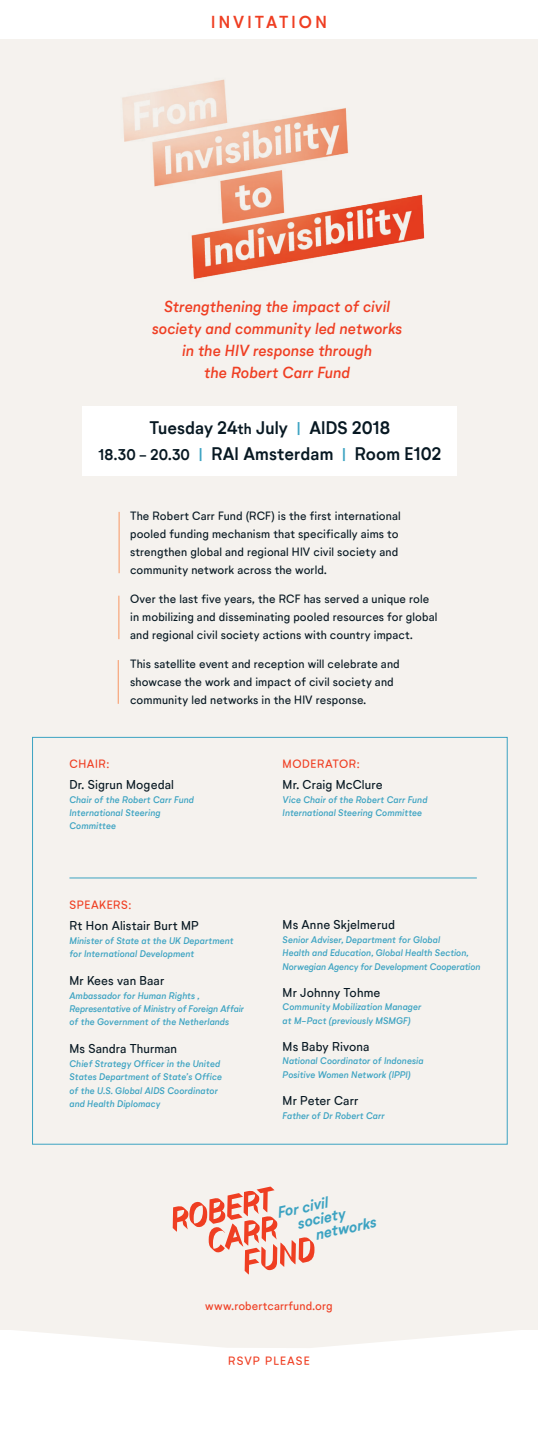
<style>
.page{position:relative;width:538px;height:1438px;background:#fff}
.page>*{position:absolute;margin:0;border:0;box-sizing:border-box;transform-origin:0 0}
.Basis_8_5{font:600 17px "Neutrif Studio";letter-spacing:.005em;color:#071822}
.Basis_8_5-2{font:600 16.25px "Neutrif Studio";letter-spacing:.195em;color:#ef3e22}
.Basis_8_5-3{font:italic 500 15px "Neutrif Studio";letter-spacing:.005em;color:#ef3e22}
.t1{font:italic 700 14.69px "Neutrif Studio";color:#3ca3c2}
.Basis_speakers{font:12px "Neutrif Studio";letter-spacing:.01em;color:#071822}
.Klein_1{font:12px "Neutrif Studio";letter-spacing:.01em;color:#071822}
.Tussenkop_10_-_semi{font:11.25px/18px "Neutrif Studio";letter-spacing:.01em;color:#071822}
.Basis_speakers-2{font:11.25px "Neutrif Studio";letter-spacing:.015em;color:#ef3e22}
.Klein_1-2{font:11.25px "Neutrif Studio";letter-spacing:.045em;color:#ef3e22}
.SPEAKERS_Kop{font:11.25px "Neutrif Studio";letter-spacing:.055em;color:#ef3e22}
.Basis_speakers-3{font:11.25px "Neutrif Studio";letter-spacing:.095em;color:#ef3e22}
.Klein_1-3{font:italic 500 9px/13px "Neutrif Studio";letter-spacing:.01em;color:#3ca3c2}
.s1{font-size:14.56px}
.s2{font-size:14.56px;color:#3ca3c2}
</style>
<div class="page">
<div style="left:0;top:39px;width:538px;height:1290px;background:#f5f2ee"></div>
<div style="left:82px;top:405px;width:375px;height:70px;background:#fff"></div>
<svg style="left:173px;top:1186px;width:141px;height:88px"></svg>
<div style="left:32px;top:737px;width:475px;height:407px;background:#f5f2ee;border:1px solid #3ca3c2"></div>
<hr style="left:69px;top:877px;width:407px;height:1px;background:#3ca3c2">
<svg style="left:0;top:1329px;width:538px;height:19px"></svg>
<hr style="left:118px;top:512px;width:2px;height:61px;background:#f8a87e">
<hr style="left:118px;top:595px;width:1px;height:44px;background:#f8a87e">
<hr style="left:118px;top:660px;width:1px;height:44px;background:#f8a87e">
<img style="left:122px;top:79px;width:303px;height:200px">
<p class="Basis_8_5-2" style="left:211px;top:12px;width:117px">INVITATION</p>
<p class="Basis_8_5-3" style="left:164px;top:298px;width:227px">Strengthening the impact of civil</p>
<p class="Basis_8_5-3" style="left:152px;top:319px;width:251px">society and community led networks</p>
<p class="Basis_8_5-3" style="left:182px;top:341px;width:191px">in the HIV response through</p>
<p class="Basis_8_5-3" style="left:204px;top:363px;width:147px">the Robert Carr Fund</p>
<p class="Basis_8_5" style="left:149px;top:418px;width:242px">Tuesday 24<span class="s1">th</span> July <span class="s2">|</span> AIDS 2018</p>
<p class="Basis_8_5" style="left:99px;top:443px;width:344px"><span class="s1">18.30 - 20.30</span> <span class="s2">|</span> RAI Amsterdam <span class="s2">|</span> Room E102</p>
<p class="Tussenkop_10_-_semi" style="left:130px;top:507px;width:272px">The Robert Carr Fund (RCF) is the first international</p>
<p class="Tussenkop_10_-_semi" style="left:130px;top:525px;width:270px">pooled funding mechanism that specifically aims to</p>
<p class="Tussenkop_10_-_semi" style="left:130px;top:543px;width:269px">strengthen global and regional HIV civil society and</p>
<p class="Tussenkop_10_-_semi" style="left:130px;top:561px;width:198px">community network across the world.</p>
<p class="Tussenkop_10_-_semi" style="left:130px;top:590px;width:300px">Over the last five years, the RCF has served a unique role</p>
<p class="Tussenkop_10_-_semi" style="left:130px;top:608px;width:309px">in mobilizing and disseminating pooled resources for global and regional civil society actions with country impact.</p>
<p class="Tussenkop_10_-_semi" style="left:130px;top:655px;width:271px">This satellite event and reception will celebrate and</p>
<p class="Tussenkop_10_-_semi" style="left:130px;top:673px;width:265px">showcase the work and impact of civil society and</p>
<p class="Tussenkop_10_-_semi" style="left:130px;top:691px;width:238px">community led networks in the HIV response.</p>
<p class="Klein_1-2" style="left:69px;top:757px;width:42px">CHAIR:</p>
<p class="Klein_1" style="left:69px;top:777px;width:106px">Dr. Sigrun Mogedal</p>
<p class="Klein_1-3" style="left:69px;top:793px;width:126px">Chair of the Robert Carr Fund<br>International Steering<br>Committee</p>
<p class="Klein_1-2" style="left:69px;top:898px;width:64px">SPEAKERS:</p>
<p class="Klein_1" style="left:69px;top:918px;width:131px">Rt Hon Alistair Burt MP</p>
<p class="Klein_1-3" style="left:69px;top:934px;width:165px">Minister of State at the UK Department for International Development</p>
<p class="Klein_1" style="left:69px;top:973px;width:96px">Mr Kees van Baar</p>
<p class="Klein_1-3" style="left:69px;top:989px;width:176px;line-height:13.2px">Ambassador for Human Rights ,<br>Representative of Ministry of Foreign Affair of the Government of the Netherlands</p>
<p class="Klein_1" style="left:69px;top:1041px;width:109px">Ms Sandra Thurman</p>
<p class="Klein_1-3" style="left:69px;top:1057px;width:154px;line-height:13.2px">Chief Strategy Officer in the United<br>States Department of State’s Office of the U.S. Global AIDS Coordinator and Health Diplomacy</p>
<p class="SPEAKERS_Kop" style="left:282px;top:757px;width:79px">MODERATOR:</p>
<p class="Basis_speakers" style="left:282px;top:778px;width:101px">Mr. Craig McClure</p>
<p class="Klein_1-3" style="left:282px;top:793px;width:146px">Vice Chair of the Robert Carr Fund</p>
<p class="Klein_1-3" style="left:282px;top:806px;width:141px">International Steering Committee</p>
<p class="Basis_speakers" style="left:282px;top:918px;width:114px">Ms Anne Skjelmerud</p>
<p class="Klein_1-3" style="left:282px;top:933px;width:159px">Senior Adviser, Department for Global</p>
<p class="Klein_1-3" style="left:282px;top:947px;width:187px">Health and Education, Global Health Section,</p>
<p class="Klein_1-3" style="left:282px;top:960px;width:199px">Norwegian Agency for Development Cooperation</p>
<p class="Basis_speakers" style="left:282px;top:985px;width:99px">Mr Johnny Tohme</p>
<p class="Klein_1-3" style="left:282px;top:1001px;width:140px">Community Mobilization Manager</p>
<p class="Klein_1-3" style="left:282px;top:1014px;width:129px">at M-Pact (previously MSMGF)</p>
<p class="Basis_speakers" style="left:282px;top:1039px;width:88px">Ms Baby Rivona</p>
<p class="Klein_1-3" style="left:282px;top:1055px;width:142px">National Coordinator of Indonesia</p>
<p class="Klein_1-3" style="left:282px;top:1068px;width:129px">Positive Women Network (IPPI)</p>
<p class="Basis_speakers" style="left:282px;top:1093px;width:77px">Mr Peter Carr</p>
<p class="Klein_1-3" style="left:282px;top:1109px;width:104px">Father of Dr Robert Carr</p>
<p class="t1" style="left:275px;top:1204px;width:53px;rotate:-12deg">For civil</p>
<p class="t1" style="left:295px;top:1214px;width:50px;rotate:-12deg">society</p>
<p class="t1" style="left:313px;top:1225px;width:63px;rotate:-12deg">networks</p>
<p class="Basis_speakers-2" style="left:205px;top:1299px;width:129px">www.robertcarrfund.org</p>
<p class="Basis_speakers-3" style="left:228px;top:1354px;width:83px">RSVP PLEASE</p>
</div>
